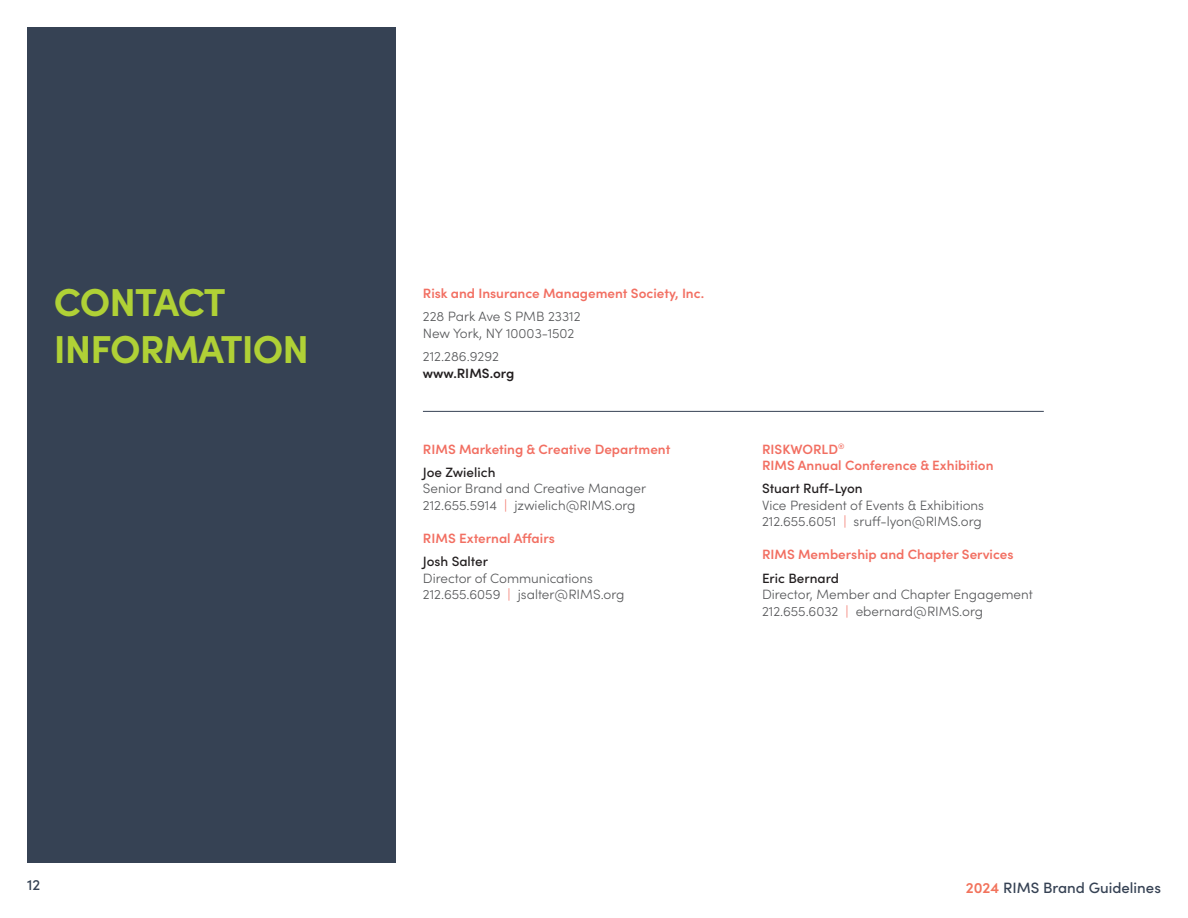
<style>
.page{position:relative;width:1188px;height:918px;background:#fff}
.page>*{position:absolute;margin:0;border:0;box-sizing:border-box;transform-origin:0 0}
.t1{font:700 39px/46.8px "Sofia Pro";letter-spacing:-.025em;color:#b0d136}
.t2{font:500 15px "Sofia Pro";color:#364254}
.t3{font:300 13.5px/16.5px "Sofia Pro";color:#57585a}
.t4{font:600 13.5px/16.5px "Sofia Pro";color:#f26f62}
.t5{font:500 13.5px "Sofia Pro";color:#231f20}
.t6{font:600 13.5px "Sofia Pro";color:#231f20}
.s1{color:#f26f62}
.s2{font-weight:600;color:#f2735c}
</style>
<div class="page">
<div style="left:27px;top:27px;width:369px;height:836px;background:#364254"></div>
<hr style="left:423px;top:411px;width:621px;height:1px;background:#364254">
<p class="t1" style="left:54px;top:276px;width:257px">CONTACT<br>INFORMATION</p>
<p class="t4" style="left:423px;top:284px;width:283px">Risk and Insurance Management Society, Inc.</p>
<p class="t3" style="left:423px;top:308px;width:159px">228 Park Ave S PMB 23312<br>New York, NY 10003-1502</p>
<p class="t3" style="left:423px;top:347px;width:78px">212.286.9292</p>
<p class="t6" style="left:423px;top:363px;width:93px">www.RIMS.org</p>
<p class="t4" style="left:423px;top:440px;width:249px">RIMS Marketing &amp; Creative Department</p>
<p class="t5" style="left:423px;top:462px;width:74px">Joe Zwielich</p>
<p class="t3" style="left:423px;top:480px;width:225px">Senior Brand and Creative Manager</p>
<p class="t3" style="left:423px;top:496px;width:214px">212.655.5914 <span class="s1">|</span> jzwielich@RIMS.org</p>
<p class="t4" style="left:423px;top:529px;width:133px">RIMS External Affairs</p>
<p class="t5" style="left:423px;top:551px;width:67px">Josh Salter</p>
<p class="t3" style="left:423px;top:569px;width:172px">Director of Communications</p>
<p class="t3" style="left:423px;top:585px;width:203px">212.655.6059 <span class="s1">|</span> jsalter@RIMS.org</p>
<p class="t4" style="left:762px;top:440px;width:233px">RISKWORLD<sup>®<br></sup>RIMS Annual Conference &amp; Exhibition</p>
<p class="t5" style="left:762px;top:479px;width:102px">Stuart Ruff-Lyon</p>
<p class="t3" style="left:762px;top:496px;width:224px">Vice President of Events &amp; Exhibitions</p>
<p class="t3" style="left:762px;top:513px;width:221px">212.655.6051 <span class="s1">|</span> sruff-lyon@RIMS.org</p>
<p class="t4" style="left:762px;top:545px;width:253px">RIMS Membership and Chapter Services</p>
<p class="t5" style="left:762px;top:568px;width:79px">Eric Bernard</p>
<p class="t3" style="left:762px;top:585px;width:272px">Director, Member and Chapter Engagement</p>
<p class="t3" style="left:762px;top:602px;width:223px">212.655.6032 <span class="s1">|</span> ebernard@RIMS.org</p>
<p class="t2" style="left:27px;top:874px;width:15px">12</p>
<p class="t2" style="left:966px;top:876px;width:197px"><span class="s2">2024</span> RIMS Brand Guidelines</p>
</div>
